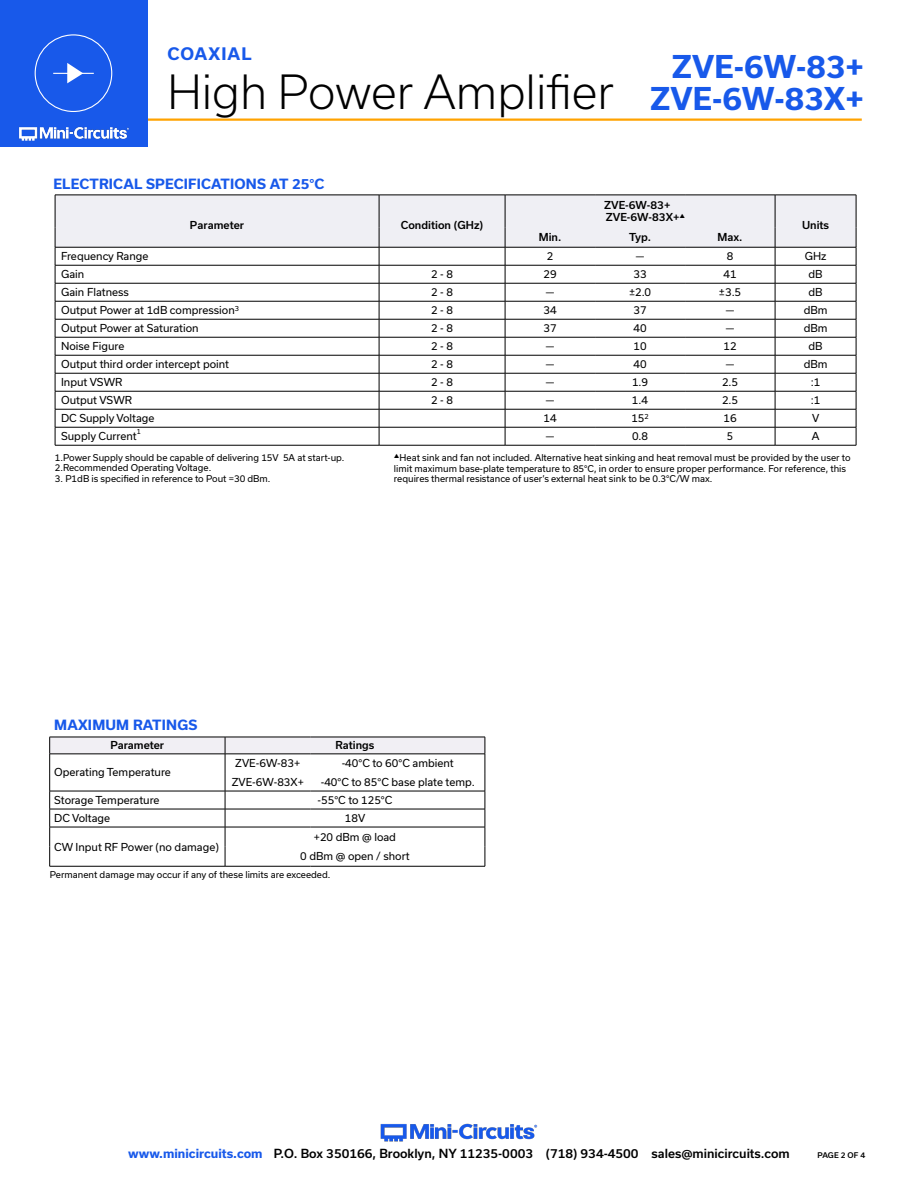
<style>
.page{position:relative;width:918px;height:1188px;background:#fff}
.page>*{position:absolute;margin:0;border:0;box-sizing:border-box;transform-origin:0 0}
.t1{font:300 45px "Usual";color:#000}
.t2{font:700 30px/31.5px "Usual";color:#1859ea;text-align:right}
.t3{font:700 16.5px "Usual";letter-spacing:.065em;color:#1859ea}
.Blue_Headers{font:700 13.5px "Usual";letter-spacing:.015em;color:#1859ea}
.t4{font:500 12px "Usual";color:#000}
.Table_Body_Center{font:10.5px "Usual";color:#000}
.Table_Header_Center{font:500 10.5px "Usual";color:#000}
.Table_Body_Left_Just{font:10.5px "Usual";color:#000}
.Table_Body_Center-2{font:10.5px "Usual";color:#000;scale:.95 1}
.Notes{font:9px/10.8px "Usual";color:#000}
.t5{font:500 7.5px "Usual";color:#000}
.t6{font:6.9px "Usual";color:#000;scale:.95 1}
.s1{font-weight:700;color:#1859ea}
</style>
<div class="page">
<img style="left:380px;top:1123px;width:158px;height:19px">
<hr style="left:129px;top:118px;width:733px;height:3px;background:#ffa300">
<div style="left:0;top:0;width:147px;height:147px;background:#1859ea"></div>
<hr style="left:917px;top:0;width:1px;height:147px;background:#1859ea">
<img style="left:19px;top:126px;width:110px;height:15px">
<div style="left:35px;top:34px;width:77px;height:78px;border:1px solid #fff;border-radius:50%"></div>
<hr style="left:53px;top:73px;width:41px;height:1px;background:#fff">
<svg style="left:67px;top:63px;width:16px;height:20px"></svg>
<hr style="left:55px;top:445px;width:324px;height:1px;background:#000">
<hr style="left:379px;top:445px;width:126px;height:1px;background:#000">
<hr style="left:505px;top:445px;width:90px;height:1px;background:#000">
<hr style="left:595px;top:445px;width:90px;height:1px;background:#000">
<hr style="left:685px;top:445px;width:90px;height:1px;background:#000">
<hr style="left:775px;top:445px;width:81px;height:1px;background:#000">
<hr style="left:50px;top:866px;width:175px;height:1px;background:#000">
<hr style="left:225px;top:866px;width:85px;height:1px;background:#000">
<hr style="left:310px;top:866px;width:175px;height:1px;background:#000">
<svg style="left:49px;top:737px;width:437px;height:129px"></svg>
<hr style="left:50px;top:754px;width:175px;height:1px;background:#000">
<hr style="left:225px;top:754px;width:85px;height:1px;background:#000">
<hr style="left:310px;top:754px;width:175px;height:1px;background:#000">
<svg style="left:55px;top:195px;width:802px;height:250px"></svg>
<h3 class="t3" style="left:167px;top:45px;width:86px">COAXIAL</h3>
<h1 class="t1" style="left:167px;top:67px;width:448px">High Power Amplifier</h1>
<p class="Blue_Headers" style="left:53px;top:176px;width:273px">ELECTRICAL SPECIFICATIONS AT 25°C</p>
<h2 class="t2" style="left:650px;top:51px;width:215px">ZVE-6W-83+<br>ZVE-6W-83X+</h2>
<p class="Table_Header_Center" style="left:190px;top:219px;width:56px">Parameter</p>
<p class="Table_Header_Center" style="left:401px;top:219px;width:84px">Condition (GHz)</p>
<p class="Table_Header_Center" style="left:604px;top:199px;width:68px">ZVE-6W-83+</p>
<p class="Table_Header_Center" style="left:606px;top:211px;width:75px">ZVE-6W-83X+</p>
<p class="Table_Header_Center" style="left:539px;top:231px;width:24px">Min.</p>
<p class="Table_Header_Center" style="left:629px;top:231px;width:23px">Typ.</p>
<p class="Table_Header_Center" style="left:718px;top:231px;width:26px">Max.</p>
<p class="Table_Header_Center" style="left:802px;top:219px;width:29px">Units</p>
<p class="Table_Body_Center" style="left:61px;top:250px;width:89px">Frequency Range</p>
<p class="Table_Body_Center" style="left:547px;top:250px;width:8px">2</p>
<p class="Table_Body_Center" style="left:636px;top:250px;width:10px">—</p>
<p class="Table_Body_Center" style="left:727px;top:250px;width:8px">8</p>
<p class="Table_Body_Center" style="left:805px;top:250px;width:23px">GHz</p>
<p class="Table_Body_Center" style="left:61px;top:268px;width:25px">Gain</p>
<p class="Table_Body_Center" style="left:431px;top:268px;width:23px">2 - 8</p>
<p class="Table_Body_Center" style="left:543px;top:268px;width:15px">29</p>
<p class="Table_Body_Center" style="left:633px;top:268px;width:15px">33</p>
<p class="Table_Body_Center" style="left:723px;top:268px;width:15px">41</p>
<p class="Table_Body_Center" style="left:809px;top:268px;width:16px">dB</p>
<p class="Table_Body_Center" style="left:61px;top:286px;width:69px">Gain Flatness</p>
<p class="Table_Body_Center" style="left:431px;top:286px;width:23px">2 - 8</p>
<p class="Table_Body_Center" style="left:546px;top:286px;width:10px">—</p>
<p class="Table_Body_Center" style="left:629px;top:286px;width:24px">±2.0</p>
<p class="Table_Body_Center" style="left:719px;top:286px;width:24px">±3.5</p>
<p class="Table_Body_Center" style="left:809px;top:286px;width:16px">dB</p>
<p class="Table_Body_Center" style="left:61px;top:304px;width:179px">Output Power at 1dB compression<sup>3</sup></p>
<p class="Table_Body_Center" style="left:431px;top:304px;width:23px">2 - 8</p>
<p class="Table_Body_Center" style="left:543px;top:304px;width:15px">34</p>
<p class="Table_Body_Center" style="left:633px;top:304px;width:15px">37</p>
<p class="Table_Body_Center" style="left:726px;top:304px;width:10px">—</p>
<p class="Table_Body_Center" style="left:804px;top:304px;width:25px">dBm</p>
<p class="Table_Body_Center" style="left:61px;top:322px;width:139px">Output Power at Saturation</p>
<p class="Table_Body_Center" style="left:431px;top:322px;width:23px">2 - 8</p>
<p class="Table_Body_Center" style="left:543px;top:322px;width:15px">37</p>
<p class="Table_Body_Center" style="left:633px;top:322px;width:15px">40</p>
<p class="Table_Body_Center" style="left:726px;top:322px;width:10px">—</p>
<p class="Table_Body_Center" style="left:804px;top:322px;width:25px">dBm</p>
<p class="Table_Body_Center" style="left:61px;top:340px;width:65px">Noise Figure</p>
<p class="Table_Body_Center" style="left:431px;top:340px;width:23px">2 - 8</p>
<p class="Table_Body_Center" style="left:546px;top:340px;width:10px">—</p>
<p class="Table_Body_Center" style="left:633px;top:340px;width:15px">10</p>
<p class="Table_Body_Center" style="left:723px;top:340px;width:15px">12</p>
<p class="Table_Body_Center" style="left:809px;top:340px;width:16px">dB</p>
<p class="Table_Body_Center" style="left:61px;top:358px;width:170px">Output third order intercept point</p>
<p class="Table_Body_Center" style="left:431px;top:358px;width:23px">2 - 8</p>
<p class="Table_Body_Center" style="left:546px;top:358px;width:10px">—</p>
<p class="Table_Body_Center" style="left:633px;top:358px;width:15px">40</p>
<p class="Table_Body_Center" style="left:726px;top:358px;width:10px">—</p>
<p class="Table_Body_Center" style="left:804px;top:358px;width:25px">dBm</p>
<p class="Table_Body_Center" style="left:61px;top:376px;width:63px">Input VSWR</p>
<p class="Table_Body_Center" style="left:431px;top:376px;width:23px">2 - 8</p>
<p class="Table_Body_Center" style="left:546px;top:376px;width:10px">—</p>
<p class="Table_Body_Center" style="left:632px;top:376px;width:18px">1.9</p>
<p class="Table_Body_Center" style="left:722px;top:376px;width:18px">2.5</p>
<p class="Table_Body_Center" style="left:811px;top:376px;width:11px">:1</p>
<p class="Table_Body_Center" style="left:61px;top:394px;width:73px">Output VSWR</p>
<p class="Table_Body_Center" style="left:431px;top:394px;width:23px">2 - 8</p>
<p class="Table_Body_Center" style="left:546px;top:394px;width:10px">—</p>
<p class="Table_Body_Center" style="left:632px;top:394px;width:18px">1.4</p>
<p class="Table_Body_Center" style="left:722px;top:394px;width:18px">2.5</p>
<p class="Table_Body_Center" style="left:811px;top:394px;width:11px">:1</p>
<p class="Table_Body_Center" style="left:61px;top:412px;width:95px">DC Supply Voltage</p>
<p class="Table_Body_Center" style="left:543px;top:412px;width:15px">14</p>
<p class="Table_Body_Center" style="left:631px;top:412px;width:19px">15<sup>2</sup></p>
<p class="Table_Body_Center" style="left:723px;top:412px;width:15px">16</p>
<p class="Table_Body_Center" style="left:812px;top:412px;width:9px">V</p>
<p class="Table_Body_Center" style="left:61px;top:430px;width:77px">Supply Current</p>
<p class="t6" style="left:137px;top:427px;width:6px">1</p>
<p class="Table_Body_Center" style="left:546px;top:430px;width:10px">—</p>
<p class="Table_Body_Center" style="left:632px;top:430px;width:18px">0.8</p>
<p class="Table_Body_Center-2" style="left:727px;top:430px;width:8px">5</p>
<p class="Table_Body_Center" style="left:812px;top:430px;width:9px">A</p>
<p class="Notes" style="left:55px;top:452px;width:291px">1.Power Supply should be capable of delivering 15V 5A at start-up.</p>
<p class="Notes" style="left:55px;top:463px;width:158px">2.Recommended Operating Voltage.</p>
<p class="Notes" style="left:55px;top:473px;width:217px">3. P1dB is specified in reference to Pout =30 dBm.</p>
<p class="Notes" style="left:394px;top:452px;width:458px;text-indent:6px">Heat sink and fan not included. Alternative heat sinking and heat removal must be provided by the user to limit maximum base-plate temperature to 85°C, in order to ensure proper performance. For reference, this requires thermal resistance of user’s external heat sink to be 0.3°C/W max.</p>
<p class="Blue_Headers" style="left:54px;top:717px;width:145px">MAXIMUM RATINGS</p>
<p class="Table_Header_Center" style="left:111px;top:739px;width:55px">Parameter</p>
<p class="Table_Header_Center" style="left:336px;top:739px;width:40px">Ratings</p>
<p class="Table_Body_Left_Just" style="left:54px;top:766px;width:118px">Operating Temperature</p>
<p class="Table_Body_Center" style="left:235px;top:757px;width:66px">ZVE-6W-83+</p>
<p class="Table_Body_Center" style="left:342px;top:757px;width:114px">-40°C to 60°C ambient</p>
<p class="Table_Body_Center" style="left:232px;top:776px;width:74px">ZVE-6W-83X+</p>
<p class="Table_Body_Center" style="left:321px;top:776px;width:155px">-40°C to 85°C base plate temp.</p>
<p class="Table_Body_Left_Just" style="left:54px;top:794px;width:107px">Storage Temperature</p>
<p class="Table_Body_Center" style="left:318px;top:794px;width:76px">-55°C to 125°C</p>
<p class="Table_Body_Left_Just" style="left:54px;top:812px;width:57px">DC Voltage</p>
<p class="Table_Body_Center" style="left:345px;top:812px;width:22px">18V</p>
<p class="Table_Body_Left_Just" style="left:54px;top:841px;width:166px">CW Input RF Power (no damage)</p>
<p class="Table_Body_Center" style="left:314px;top:831px;width:84px">+20 dBm @ load</p>
<p class="Table_Body_Center" style="left:300px;top:850px;width:111px">0 dBm @ open / short</p>
<p class="Notes" style="left:50px;top:869px;width:282px">Permanent damage may occur if any of these limits are exceeded.</p>
<h3 class="t4" style="left:128px;top:1146px;width:663px"><span class="s1">www.minicircuits.com</span> P.O. Box 350166, Brooklyn, NY 11235-0003 (718) 934-4500 sales@minicircuits.com</h3>
<p class="t5" style="left:818px;top:1151px;width:49px">PAGE 2 OF 4</p>
</div>
